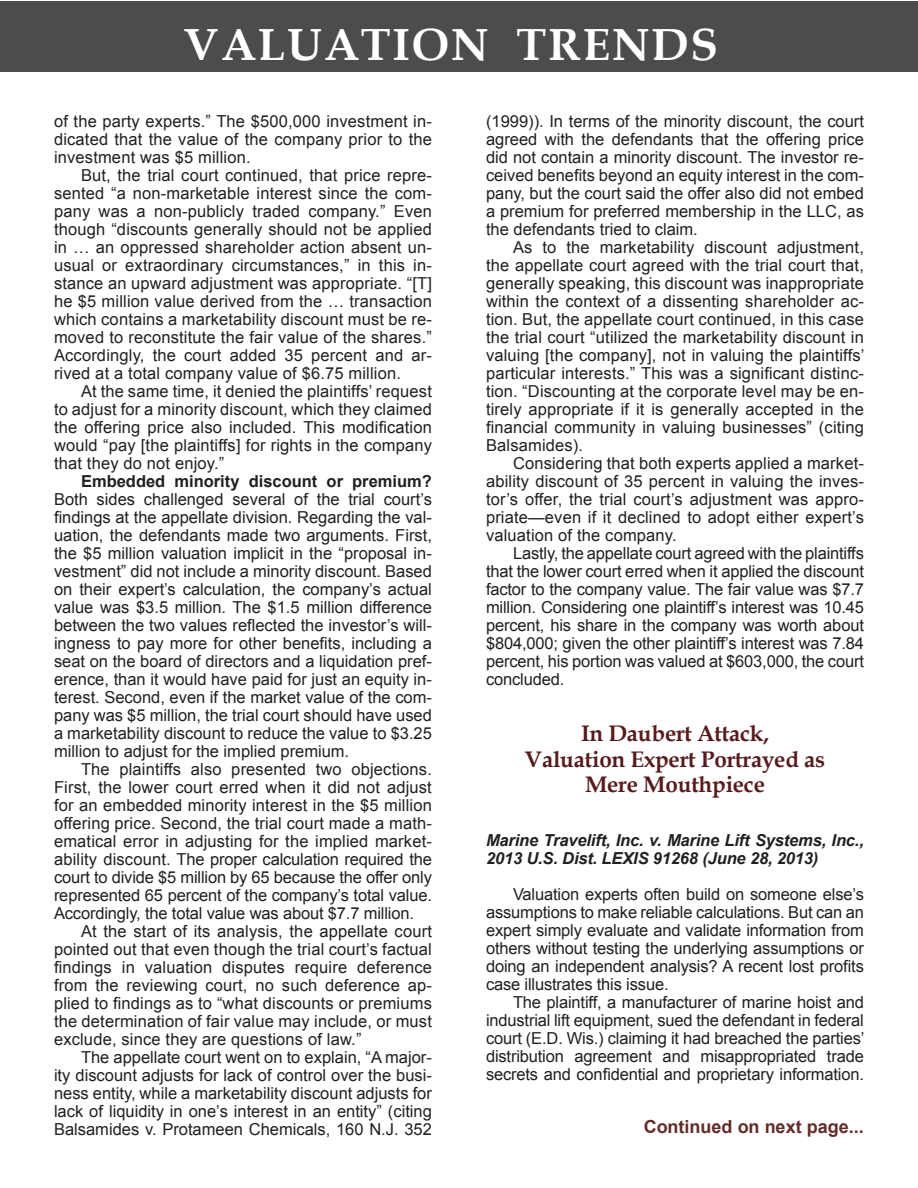
<style>
.page{position:relative;width:918px;height:1188px;background:#fff}
.page>*{position:absolute;margin:0;border:0;box-sizing:border-box;transform-origin:0 0}
.t1{font:700 45px "Book Antiqua";letter-spacing:.04em;color:#fff}
.t2{font:700 22.5px "Book Antiqua";letter-spacing:-.01em;color:#571b1e}
.Body_text_w_indent_n{font:700 18px "Arial";color:#622c28}
.t3{font:16.5px/18px "Arial";color:#231f20;text-align:justify}
.t4{font:italic 700 16.5px/18px "Arial";letter-spacing:-.01em;color:#231f20}
.s1{font-weight:700}
</style>
<div class="page">
<div style="left:0;top:1px;width:918px;height:70px;background:#4b4c4d"></div>
<p class="t1" style="left:184px;top:14px;width:535px">VALUATION TRENDS</p>
<p class="t3" style="left:54px;top:112px;width:379px">of the party experts.” The $500,000 investment in&shy;dicated that the value of the company prior to the investment was $5 million.</p>
<p class="t3" style="left:54px;top:166px;width:379px;text-indent:27px">But, the trial court continued, that price repre&shy;sented “a non-marketable interest since the com&shy;pany was a non-publicly traded company.” Even though “discounts generally should not be applied in … an oppressed shareholder action absent un&shy;usual or extraordinary circumstances,” in this in&shy;stance an upward adjustment was appropriate. “[T] he $5 million value derived from the … transaction which contains a marketability discount must be re&shy;moved to reconstitute the fair value of the shares.” Accordingly, the court added 35 percent and ar&shy;rived at a total company value of $6.75 million.</p>
<p class="t3" style="left:54px;top:382px;width:379px;text-indent:27px">At the same time, it denied the plaintiffs’ request to adjust for a minority discount, which they claimed the offering price also included. This modification would “pay [the plaintiffs] for rights in the company that they do not enjoy.”</p>
<p class="t3" style="left:54px;top:472px;width:380px;text-indent:27px"><span class="s1">Embedded minority discount or premium?<br></span>Both sides challenged several of the trial court’s findings at the appellate division. Regarding the val&shy;uation, the defendants made two arguments. First, the $5 million valuation implicit in the “proposal in&shy;vestment” did not include a minority discount. Based on their expert’s calculation, the company’s actual value was $3.5 million. The $1.5 million difference between the two values reflected the investor’s will&shy;ingness to pay more for other benefits, including a seat on the board of directors and a liquidation pref&shy;erence, than it would have paid for just an equity in&shy;terest. Second, even if the market value of the com&shy;pany was $5 million, the trial court should have used a marketability discount to reduce the value to $3.25 million to adjust for the implied premium.</p>
<p class="t3" style="left:54px;top:760px;width:379px;text-indent:27px">The plaintiffs also presented two objections.<br>First, the lower court erred when it did not adjust for an embedded minority interest in the $5 million offering price. Second, the trial court made a math&shy;ematical error in adjusting for the implied market&shy;ability discount. The proper calculation required the court to divide $5 million by 65 because the offer only represented 65 percent of the company’s total value.<br>Accordingly, the total value was about $7.7 million.</p>
<p class="t3" style="left:54px;top:922px;width:379px;text-indent:27px">At the start of its analysis, the appellate court pointed out that even though the trial court’s factual findings in valuation disputes require deference from the reviewing court, no such deference ap&shy;plied to findings as to “what discounts or premiums the determination of fair value may include, or must exclude, since they are questions of law.”</p>
<p class="t3" style="left:54px;top:1048px;width:379px;text-indent:27px">The appellate court went on to explain, “A major&shy;ity discount adjusts for lack of control over the busi&shy;ness entity, while a marketability discount adjusts for lack of liquidity in one’s interest in an entity” (citing Balsamides v. Protameen Chemicals, 160 N.J. 352</p>
<p class="t3" style="left:486px;top:112px;width:380px">(1999)). In terms of the minority discount, the court agreed with the defendants that the offering price did not contain a minority discount. The investor re&shy;ceived benefits beyond an equity interest in the com&shy;pany, but the court said the offer also did not embed a premium for preferred membership in the LLC, as the defendants tried to claim.</p>
<p class="t3" style="left:486px;top:238px;width:380px;text-indent:27px">As to the marketability discount adjustment, the appellate court agreed with the trial court that, generally speaking, this discount was inappropriate within the context of a dissenting shareholder ac&shy;tion. But, the appellate court continued, in this case the trial court “utilized the marketability discount in valuing [the company], not in valuing the plaintiffs’ particular interests.” This was a significant distinc&shy;tion. “Discounting at the corporate level may be en&shy;tirely appropriate if it is generally accepted in the financial community in valuing businesses” (citing Balsamides).</p>
<p class="t3" style="left:486px;top:454px;width:379px;text-indent:27px">Considering that both experts applied a market&shy;ability discount of 35 percent in valuing the inves&shy;tor’s offer, the trial court’s adjustment was appro&shy;priate—even if it declined to adopt either expert’s valuation of the company.</p>
<p class="t3" style="left:486px;top:544px;width:379px;text-indent:27px">Lastly, the appellate court agreed with the plaintiffs that the lower court erred when it applied the discount factor to the company value. The fair value was $7.7 million. Considering one plaintiff’s interest was 10.45 percent, his share in the company was worth about $804,000; given the other plaintiff’s interest was 7.84 percent, his portion was valued at $603,000, the court concluded.</p>
<p class="t2" style="left:581px;top:718px;width:190px">In Daubert Attack,</p>
<p class="t2" style="left:525px;top:744px;width:302px">Valuation Expert Portrayed as</p>
<p class="t2" style="left:585px;top:769px;width:181px">Mere Mouthpiece</p>
<p class="t4" style="left:486px;top:832px;width:379px">Marine Travelift, Inc. v. Marine Lift Systems, Inc.,<br>2013 U.S. Dist. LEXIS 91268 (June 28, 2013)</p>
<p class="t3" style="left:486px;top:885px;width:379px;text-indent:27px">Valuation experts often build on someone else’s assumptions to make reliable calculations. But can an expert simply evaluate and validate information from others without testing the underlying assumptions or doing an independent analysis? A recent lost profits case illustrates this issue.</p>
<p class="t3" style="left:486px;top:993px;width:380px;text-indent:27px">The plaintiff, a manufacturer of marine hoist and industrial lift equipment, sued the defendant in federal court (E.D. Wis.) claiming it had breached the parties’ distribution agreement and misappropriated trade secrets and confidential and proprietary information.</p>
<p class="Body_text_w_indent_n" style="left:644px;top:1115px;width:222px">Continued on next page...</p>
</div>
